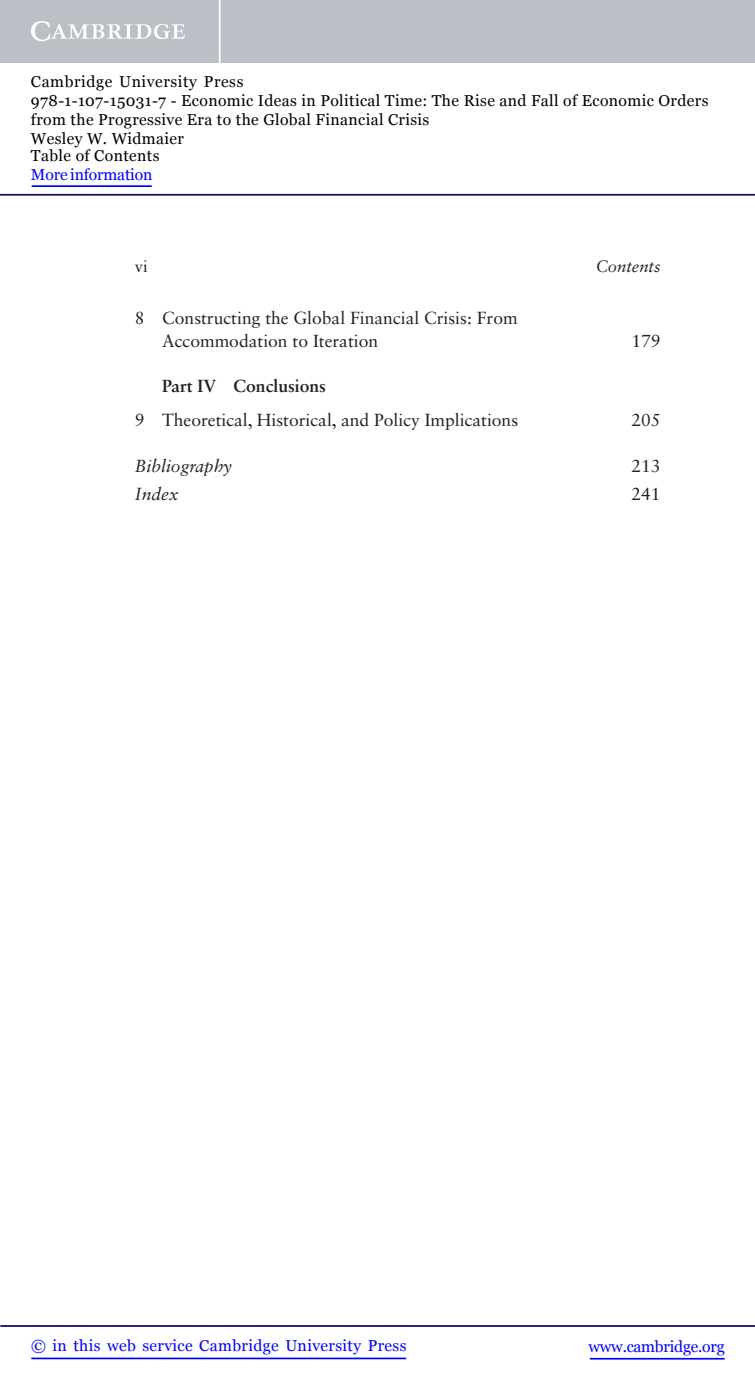
<style>
.page{position:relative;width:755px;height:1385px;background:#fff}
.page>*{position:absolute;margin:0;border:0;box-sizing:border-box;transform-origin:0 0}
.t1{font:17.5px/22.8px "Sabon LT Std";color:#231f20}
.t2{font:700 17.5px "Sabon LT Std";color:#231f20}
.t3{font:italic 17.5px "Sabon LT Std";color:#231f20}
.t4{font:italic 16.62px "Sabon LT Std";color:#231f20}
.t5{font:16.62px "Sabon LT Std";color:#231f20}
.t6{font:15.75px/18.6px "Georgia";letter-spacing:.025em;color:#000}
.t7{font:15.75px "Georgia";letter-spacing:.025em;color:#00f}
.t8{font:15.75px "Georgia";letter-spacing:-.015em;color:#00f}
.t9{font:15.75px "Georgia";letter-spacing:-.01em;color:#00f}
</style>
<div class="page">
<hr style="left:589px;top:1358px;width:135px;height:1px;background:#00f">
<hr style="left:0;top:1325px;width:754px;height:2px;background:#150666">
<hr style="left:31px;top:1357px;width:375px;height:2px;background:#00f">
<div style="left:0;top:0;width:754px;height:63px;background:#bac0c6"></div>
<svg style="left:31px;top:21px;width:154px;height:20px"></svg>
<hr style="left:219px;top:0;width:1px;height:63px;background:#fff">
<hr style="left:0;top:194px;width:754px;height:2px;background:#150666">
<hr style="left:32px;top:185px;width:120px;height:2px;background:#00f">
<p class="t6" style="left:31px;top:73px;width:678px">Cambridge University Press<br>978-1-107-15031-7 - Economic Ideas in Political Time: The Rise and Fall of Economic Orders from the Progressive Era to the Global Financial Crisis<br>Wesley W. Widmaier<br>Table of Contents</p>
<p class="t9" style="left:31px;top:165px;width:123px">More information</p>
<p class="t5" style="left:135px;top:259px;width:14px">vi</p>
<p class="t4" style="left:595px;top:259px;width:66px">Contents</p>
<p class="t1" style="left:162px;top:308px;width:356px;text-indent:-27px">8 Constructing the Global Financial Crisis: From<br>Accommodation to Iteration</p>
<p class="t1" style="left:631px;top:331px;width:31px">179</p>
<p class="t2" style="left:162px;top:379px;width:165px">Part IV Conclusions</p>
<p class="t1" style="left:135px;top:411px;width:384px">9 Theoretical, Historical, and Policy Implications</p>
<p class="t1" style="left:631px;top:411px;width:31px">205</p>
<p class="t3" style="left:135px;top:459px;width:98px">Bibliography</p>
<p class="t1" style="left:631px;top:456px;width:31px">213</p>
<p class="t3" style="left:135px;top:487px;width:45px">Index</p>
<p class="t1" style="left:631px;top:484px;width:31px">241</p>
<p class="t7" style="left:31px;top:1336px;width:376px">© in this web service Cambridge University Press</p>
<p class="t8" style="left:588px;top:1336px;width:137px">www.cambridge.org</p>
</div>
